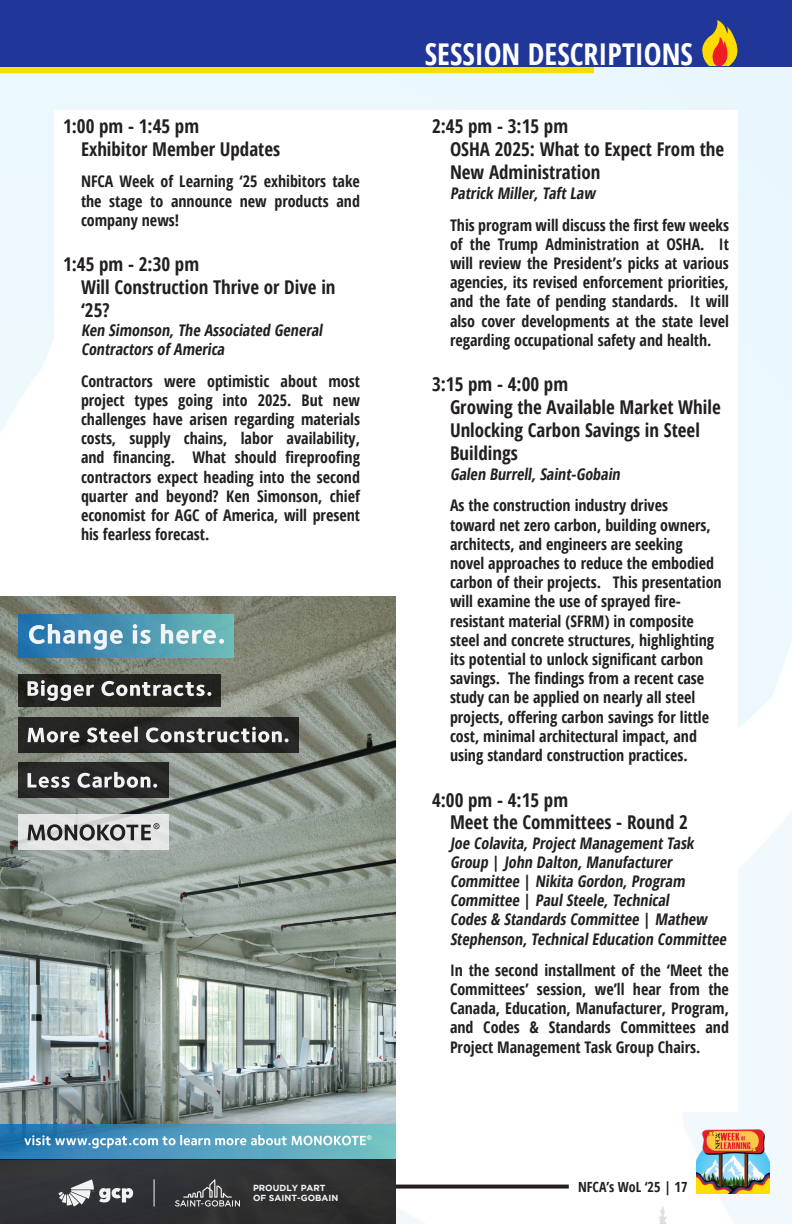
<style>
.page{position:relative;width:792px;height:1224px;background:#fff}
.page>*{position:absolute;margin:0;border:0;box-sizing:border-box;transform-origin:0 0}
.t1{font:700 condensed 30px "Open Sans";color:#fff}
.t2{font:700 condensed 19px/22.8px "Open Sans";color:#231f20}
.t3{font:700 condensed 16px/19.2px "Open Sans";color:#231f20;text-align:justify}
.t4{font:700 condensed 14px "Open Sans";color:#231f20}
.t5{font:700 8.8px/9.4px "Gotham";color:#f2f3f4}
</style>
<div class="page">
<img style="left:0;top:66px;width:792px;height:1158px">
<svg style="left:396px;top:1185px;width:173px;height:4px"></svg>
<img style="left:696px;top:1126px;width:74px;height:67px">
<svg style="left:0;top:66px;width:594px;height:7px;background:#dac51b"></svg>
<div style="left:54px;top:110px;width:684px;height:1002px;background:#fff"></div>
<div style="left:0;top:0;width:792px;height:66px;background:#203699"></div>
<svg style="left:702px;top:20px;width:35px;height:46px"></svg>
<img style="left:0;top:597px;width:396px;height:527px">
<div style="left:18px;top:615px;width:216px;height:42px;background:linear-gradient(to right,#206dac,#6fbab8)"></div>
<svg style="left:0;top:1124px;width:396px;height:35px;background:#4d9abb"></svg>
<div style="left:18px;top:674px;width:203px;height:33px;background:#231f20"></div>
<div style="left:18px;top:717px;width:280px;height:35px;background:#252623"></div>
<div style="left:18px;top:762px;width:150px;height:35px;background:#292927"></div>
<svg style="left:18px;top:814px;width:150px;height:36px;background:#e2e5e4"></svg>
<svg style="left:28px;top:823px;width:132px;height:18px;background:#949494"></svg>
<div style="left:0;top:1159px;width:396px;height:65px;background:#303132"></div>
<svg style="left:175px;top:1179px;width:65px;height:28px"></svg>
<svg style="left:58px;top:1179px;width:75px;height:28px"></svg>
<svg style="left:154px;top:1179px;width:1px;height:28px"></svg>
<svg style="left:29px;top:624px;width:195px;height:26px"></svg>
<svg style="left:28px;top:772px;width:129px;height:16px"></svg>
<svg style="left:28px;top:727px;width:261px;height:16px"></svg>
<svg style="left:28px;top:680px;width:183px;height:21px"></svg>
<svg style="left:24px;top:1135px;width:347px;height:13px;background:#7fb6cf"></svg>
<p class="t2" style="left:63px;top:115px;width:138px">1:00 pm - 1:45 pm</p>
<p class="t2" style="left:81px;top:138px;width:201px">Exhibitor Member Updates</p>
<p class="t3" style="left:81px;top:172px;width:281px">NFCA Week of Learning ‘25 exhibitors take the stage to announce new products and company news!</p>
<p class="t2" style="left:63px;top:253px;width:138px">1:45 pm - 2:30 pm</p>
<p class="t2" style="left:81px;top:276px;width:256px">Will Construction Thrive or Dive in ‘25?</p>
<p class="t3" style="left:81px;top:320px;width:246px">Ken Simonson,The Associated General<br>Contractors of America</p>
<p class="t3" style="left:81px;top:371px;width:281px">Contractors were optimistic about most project types going into 2025. But new challenges have arisen regarding materials costs, supply chains, labor availability, and financing. What should fireproofing contractors expect heading into the second quarter and beyond? Ken Simonson, chief economist for AGC of America, will present his fearless forecast.</p>
<p class="t5" style="left:253px;top:1183px;width:87px">PROUDLY PART<br>OF SAINT-GOBAIN</p>
<p class="t1" style="left:425px;top:33px;width:270px">SESSION DESCRIPTIONS</p>
<p class="t2" style="left:432px;top:115px;width:138px">2:45 pm - 3:15 pm</p>
<p class="t2" style="left:450px;top:138px;width:276px">OSHA 2025: What to Expect From the<br>New Administration</p>
<p class="t3" style="left:450px;top:184px;width:150px">Patrick Miller,TaftLaw</p>
<p class="t3" style="left:450px;top:215px;width:281px">This program will discuss the first few weeks of the Trump Administration at OSHA. It will review the President’s picks at various agencies, its revised enforcement priorities, and the fate of pending standards. It will also cover developments at the state level regarding occupational safety and health.</p>
<p class="t2" style="left:432px;top:373px;width:138px">3:15 pm - 4:00 pm</p>
<p class="t2" style="left:450px;top:396px;width:272px">Growing the Available Market While<br>Unlocking Carbon Savings in Steel<br>Buildings</p>
<p class="t3" style="left:450px;top:464px;width:175px">Galen Burrell,Saint-Gobain</p>
<p class="t3" style="left:450px;top:496px;width:273px;text-align:left">As the construction industry drives<br>toward net zero carbon, building owners, architects, and engineers are seeking<br>novel approaches to reduce the embodied carbon of their projects. This presentation will examine the use of sprayed fire&shy;resistant material (SFRM) in composite steel and concrete structures, highlighting its potential to unlock significant carbon savings. The findings from a recent case study can be applied on nearly all steel projects, offering carbon savings for little cost, minimal architectural impact, and using standard construction practices.</p>
<p class="t2" style="left:432px;top:788px;width:138px">4:00 pm - 4:15 pm</p>
<p class="t2" style="left:450px;top:811px;width:240px">Meet the Committees - Round 2</p>
<p class="t3" style="left:450px;top:833px;width:248px">Joe Colavita,ProjectManagementTask</p>
<p class="t3" style="left:450px;top:852px;width:281px;text-align:left">Group | John Dalton,Manufacturer Committee | Nikita Gordon,Program Committee | PaulSteele,Technical<br>Codes &amp; Standards Committee | Mathew Stephenson,TechnicalEducation Committee</p>
<p class="t3" style="left:450px;top:960px;width:281px">In the second installment of the ‘Meet the Committees’ session, we’ll hear from the Canada, Education, Manufacturer, Program, and Codes &amp; Standards Committees and Project Management Task Group Chairs.</p>
<p class="t4" style="left:578px;top:1177px;width:111px">NFCA’s WoL ‘25 | 17</p>
</div>
